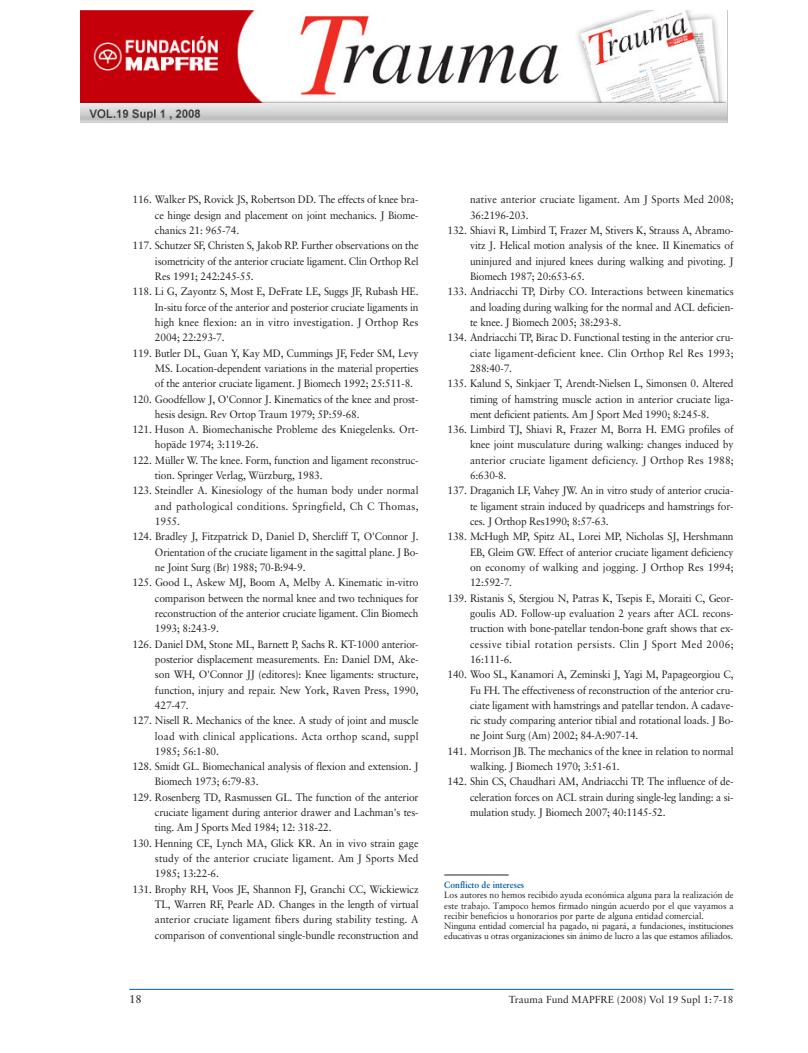
<style>
.page{position:relative;width:808px;height:1053px;background:#fff}
.page>*{position:absolute;margin:0;border:0;box-sizing:border-box;transform-origin:0 0}
.t1{font:11.38px "Sabon";color:#231f20}
.t2{font:10.75px "Sabon";letter-spacing:-.015em;color:#231f20;scale:.95 1}
.t3{font:10.75px "Sabon";letter-spacing:.005em;color:#231f20;scale:.95 1}
.t4{font:10.75px "Sabon";letter-spacing:.01em;color:#231f20;scale:.95 1}
.t5{font:10.75px "Sabon";letter-spacing:.015em;color:#231f20;scale:.95 1}
.t6{font:10.75px "Sabon";letter-spacing:.025em;color:#231f20;scale:.95 1}
.t7{font:10.75px "Sabon";letter-spacing:.035em;color:#231f20;scale:.95 1}
.t8{font:10.25px "Sabon";color:#231f20}
.t9{font:9.12px/10.2px "Sabon";color:#231f20;scale:.95 1}
.t10{font:700 9.12px "Sabon";color:#015dab;scale:.95 1}
</style>
<div class="page">
<hr style="left:129px;top:988px;width:605px;height:1px;background:#015dab">
<hr style="left:444px;top:874px;width:65px;height:1px;background:#231f20">
<img style="left:81px;top:10px;width:646px;height:112px">
<p class="t2" style="left:132px;top:195px;width:303px">116. Walker PS, Rovick JS, Robertson DD. The effects of knee bra-</p>
<p class="t2" style="left:155px;top:210px;width:279px">ce hinge design and placement on joint mechanics. J Biome-</p>
<p class="t2" style="left:155px;top:226px;width:90px">chanics 21: 965-74.</p>
<p class="t2" style="left:132px;top:241px;width:303px">117. Schutzer SF, Christen S, Jakob RP. Further observations on the</p>
<p class="t2" style="left:155px;top:256px;width:279px">isometricity of the anterior cruciate ligament. Clin Orthop Rel</p>
<p class="t2" style="left:155px;top:271px;width:105px">Res 1991; 242:245-55.</p>
<p class="t2" style="left:132px;top:287px;width:303px">118. Li G, Zayontz S, Most E, DeFrate LE, Suggs JF, Rubash HE.</p>
<p class="t2" style="left:155px;top:302px;width:279px">In-situ force of the anterior and posterior cruciate ligaments in</p>
<p class="t3" style="left:155px;top:317px;width:279px">high knee flexion: an in vitro investigation. J Orthop Res</p>
<p class="t2" style="left:155px;top:333px;width:75px">2004; 22:293-7.</p>
<p class="t2" style="left:132px;top:348px;width:303px">119. Butler DL, Guan Y, Kay MD, Cummings JF, Feder SM, Levy</p>
<p class="t2" style="left:155px;top:363px;width:279px">MS. Location-dependent variations in the material properties</p>
<p class="t2" style="left:155px;top:379px;width:273px">of the anterior cruciate ligament. J Biomech 1992; 25:511-8.</p>
<p class="t2" style="left:132px;top:394px;width:303px">120. Goodfellow J, O'Connor J. Kinematics of the knee and prost-</p>
<p class="t2" style="left:155px;top:409px;width:217px">hesis design. Rev Ortop Traum 1979; 5P:59-68.</p>
<p class="t2" style="left:132px;top:425px;width:303px">121. Huson A. Biomechanische Probleme des Kniegelenks. Ort-</p>
<p class="t2" style="left:155px;top:440px;width:111px">hopäde 1974; 3:119-26.</p>
<p class="t2" style="left:132px;top:455px;width:303px">122. Müller W. The knee. Form, function and ligament reconstruc-</p>
<p class="t2" style="left:155px;top:470px;width:178px">tion. Springer Verlag, Würzburg, 1983.</p>
<p class="t2" style="left:132px;top:486px;width:303px">123. Steindler A. Kinesiology of the human body under normal</p>
<p class="t6" style="left:155px;top:501px;width:279px">and pathological conditions. Springfield, Ch C Thomas,</p>
<p class="t2" style="left:155px;top:516px;width:28px">1955.</p>
<p class="t2" style="left:132px;top:532px;width:303px">124. Bradley J, Fitzpatrick D, Daniel D, Shercliff T, O'Connor J.</p>
<p class="t2" style="left:155px;top:547px;width:279px">Orientation of the cruciate ligament in the sagittal plane. J Bo-</p>
<p class="t2" style="left:155px;top:562px;width:160px">ne Joint Surg (Br) 1988; 70-B:94-9.</p>
<p class="t2" style="left:132px;top:578px;width:303px">125. Good L, Askew MJ, Boom A, Melby A. Kinematic in-vitro</p>
<p class="t2" style="left:155px;top:593px;width:279px">comparison between the normal knee and two techniques for</p>
<p class="t2" style="left:155px;top:608px;width:279px">reconstruction of the anterior cruciate ligament. Clin Biomech</p>
<p class="t2" style="left:155px;top:624px;width:69px">1993; 8:243-9.</p>
<p class="t2" style="left:132px;top:639px;width:303px">126. Daniel DM, Stone ML, Barnett P, Sachs R. KT-1000 anterior-</p>
<p class="t2" style="left:155px;top:654px;width:279px">posterior displacement measurements. En: Daniel DM, Ake-</p>
<p class="t2" style="left:155px;top:669px;width:279px">son WH, O'Connor JJ (editores): Knee ligaments: structure,</p>
<p class="t2" style="left:155px;top:685px;width:279px">function, injury and repair. New York, Raven Press, 1990,</p>
<p class="t2" style="left:155px;top:700px;width:37px">427-47.</p>
<p class="t2" style="left:132px;top:715px;width:303px">127. Nisell R. Mechanics of the knee. A study of joint and muscle</p>
<p class="t5" style="left:155px;top:731px;width:279px">load with clinical applications. Acta orthop scand, suppl</p>
<p class="t2" style="left:155px;top:746px;width:69px">1985; 56:1-80.</p>
<p class="t2" style="left:132px;top:761px;width:303px">128. Smidt GL. Biomechanical analysis of flexion and extension. J</p>
<p class="t2" style="left:155px;top:777px;width:111px">Biomech 1973; 6:79-83.</p>
<p class="t2" style="left:132px;top:792px;width:303px">129. Rosenberg TD, Rasmussen GL. The function of the anterior</p>
<p class="t2" style="left:155px;top:807px;width:279px">cruciate ligament during anterior drawer and Lachman's tes-</p>
<p class="t2" style="left:155px;top:823px;width:187px">ting. Am J Sports Med 1984; 12: 318-22.</p>
<p class="t2" style="left:132px;top:838px;width:303px">130. Henning CE, Lynch MA, Glick KR. An in vivo strain gage</p>
<p class="t3" style="left:155px;top:853px;width:279px">study of the anterior cruciate ligament. Am J Sports Med</p>
<p class="t2" style="left:155px;top:868px;width:69px">1985; 13:22-6.</p>
<p class="t2" style="left:132px;top:884px;width:303px">131. Brophy RH, Voos JE, Shannon FJ, Granchi CC, Wickiewicz</p>
<p class="t2" style="left:155px;top:899px;width:279px">TL, Warren RF, Pearle AD. Changes in the length of virtual</p>
<p class="t2" style="left:155px;top:914px;width:279px">anterior cruciate ligament fibers during stability testing. A</p>
<p class="t2" style="left:155px;top:930px;width:279px">comparison of conventional single-bundle reconstruction and</p>
<p class="t3" style="left:470px;top:195px;width:279px">native anterior cruciate ligament. Am J Sports Med 2008;</p>
<p class="t2" style="left:470px;top:210px;width:63px">36:2196-203.</p>
<p class="t2" style="left:447px;top:226px;width:303px">132. Shiavi R, Limbird T, Frazer M, Stivers K, Strauss A, Abramo-</p>
<p class="t2" style="left:470px;top:241px;width:279px">vitz J. Helical motion analysis of the knee. II Kinematics of</p>
<p class="t2" style="left:470px;top:256px;width:279px">uninjured and injured knees during walking and pivoting. J</p>
<p class="t2" style="left:470px;top:271px;width:122px">Biomech 1987; 20:653-65.</p>
<p class="t2" style="left:447px;top:287px;width:303px">133. Andriacchi TP, Dirby CO. Interactions between kinematics</p>
<p class="t2" style="left:470px;top:302px;width:279px">and loading during walking for the normal and ACL deficien-</p>
<p class="t2" style="left:470px;top:317px;width:161px">te knee. J Biomech 2005; 38:293-8.</p>
<p class="t2" style="left:447px;top:333px;width:303px">134. Andriacchi TP, Birac D. Functional testing in the anterior cru-</p>
<p class="t4" style="left:470px;top:348px;width:279px">ciate ligament-deficient knee. Clin Orthop Rel Res 1993;</p>
<p class="t2" style="left:470px;top:363px;width:46px">288:40-7.</p>
<p class="t2" style="left:447px;top:379px;width:303px">135. Kalund S, Sinkjaer T, Arendt-Nielsen L, Simonsen 0. Altered</p>
<p class="t2" style="left:470px;top:394px;width:279px">timing of hamstring muscle action in anterior cruciate liga-</p>
<p class="t2" style="left:470px;top:409px;width:253px">ment deficient patients. Am J Sport Med 1990; 8:245-8.</p>
<p class="t2" style="left:447px;top:425px;width:303px">136. Limbird TJ, Shiavi R, Frazer M, Borra H. EMG profiles of</p>
<p class="t2" style="left:470px;top:440px;width:279px">knee joint musculature during walking: changes induced by</p>
<p class="t4" style="left:470px;top:455px;width:279px">anterior cruciate ligament deficiency. J Orthop Res 1988;</p>
<p class="t2" style="left:470px;top:470px;width:40px">6:630-8.</p>
<p class="t2" style="left:447px;top:486px;width:303px">137. Draganich LF, Vahey JW. An in vitro study of anterior crucia-</p>
<p class="t2" style="left:470px;top:501px;width:279px">te ligament strain induced by quadriceps and hamstrings for-</p>
<p class="t2" style="left:470px;top:516px;width:147px">ces. J Orthop Res1990; 8:57-63.</p>
<p class="t2" style="left:447px;top:532px;width:303px">138. McHugh MP, Spitz AL, Lorei MP, Nicholas SJ, Hershmann</p>
<p class="t2" style="left:470px;top:547px;width:279px">EB, Gleim GW. Effect of anterior cruciate ligament deficiency</p>
<p class="t4" style="left:470px;top:562px;width:279px">on economy of walking and jogging. J Orthop Res 1994;</p>
<p class="t2" style="left:470px;top:578px;width:46px">12:592-7.</p>
<p class="t2" style="left:447px;top:593px;width:303px">139. Ristanis S, Stergiou N, Patras K, Tsepis E, Moraiti C, Geor-</p>
<p class="t2" style="left:470px;top:608px;width:279px">goulis AD. Follow-up evaluation 2 years after ACL recons-</p>
<p class="t2" style="left:470px;top:624px;width:279px">truction with bone-patellar tendon-bone graft shows that ex-</p>
<p class="t7" style="left:470px;top:639px;width:279px">cessive tibial rotation persists. Clin J Sport Med 2006;</p>
<p class="t2" style="left:470px;top:654px;width:46px">16:111-6.</p>
<p class="t2" style="left:447px;top:669px;width:303px">140. Woo SL, Kanamori A, Zeminski J, Yagi M, Papageorgiou C,</p>
<p class="t2" style="left:470px;top:685px;width:279px">Fu FH. The effectiveness of reconstruction of the anterior cru-</p>
<p class="t2" style="left:470px;top:700px;width:279px">ciate ligament with hamstrings and patellar tendon. A cadave-</p>
<p class="t2" style="left:470px;top:715px;width:279px">ric study comparing anterior tibial and rotational loads. J Bo-</p>
<p class="t2" style="left:470px;top:731px;width:179px">ne Joint Surg (Am) 2002; 84-A:907-14.</p>
<p class="t2" style="left:447px;top:746px;width:303px">141. Morrison JB. The mechanics of the knee in relation to normal</p>
<p class="t2" style="left:470px;top:761px;width:159px">walking. J Biomech 1970; 3:51-61.</p>
<p class="t2" style="left:447px;top:777px;width:303px">142. Shin CS, Chaudhari AM, Andriacchi TP. The influence of de-</p>
<p class="t2" style="left:470px;top:792px;width:279px">celeration forces on ACL strain during single-leg landing: a si-</p>
<p class="t2" style="left:470px;top:807px;width:207px">mulation study. J Biomech 2007; 40:1145-52.</p>
<p class="t10" style="left:444px;top:881px;width:86px">Conflicto de intereses</p>
<p class="t9" style="left:444px;top:890px;width:306px">Los autores no hemos recibido ayuda económica alguna para la realización de este trabajo. Tampoco hemos firmado ningún acuerdo por el que vayamos a recibir beneficios u honorarios por parte de alguna entidad comercial.<br>Ninguna entidad comercial ha pagado, ni pagará, a fundaciones, instituciones educativas u otras organizaciones sin ánimo de lucro a las que estamos afiliados.</p>
<p class="t1" style="left:129px;top:994px;width:14px">18</p>
<p class="t8" style="left:509px;top:995px;width:226px">Trauma Fund MAPFRE (2008) Vol 19 Supl 1:7-18</p>
</div>
